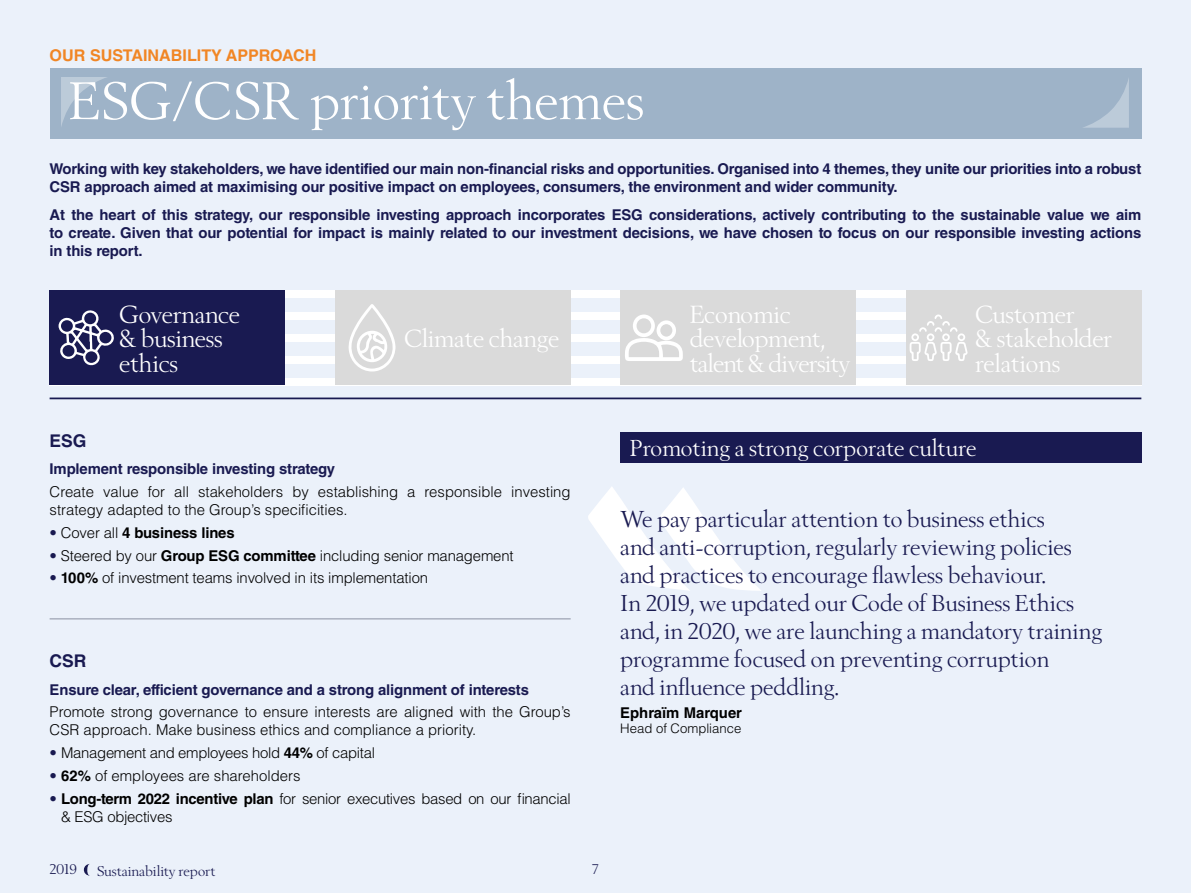
<style>
.page{position:relative;width:1191px;height:893px;background:#ebf1fa}
.page>*{position:absolute;margin:0;border:0;box-sizing:border-box;transform-origin:0 0}
.t1{font:52.5px "Berling Nova Display Pro";color:#fff}
.t2{font:24.5px/24.5px "Berling Nova Display Pro";letter-spacing:-.01em;color:#fff}
.t3{font:24.5px/24.5px "Berling Nova Display Pro";letter-spacing:-.03em;color:#fff}
.t4{font:22.75px/28px "Berling Nova Display Pro";color:#191a51}
.t5{font:22.75px "Berling Nova Display Pro";color:#fff}
.t6{font:700 17.5px "Helvetica LT Std";color:#191a51}
.t7{font:700 16.1px "Helvetica LT Std";color:#f18625}
.t8{font:700 14.88px/17.8px "Helvetica LT Std";letter-spacing:-.01em;color:#191a51}
.t9{font:300 14.88px/17.8px "Helvetica LT Std";color:#000}
.t10{font:300 14.88px/17.8px "Helvetica LT Std";letter-spacing:-.02em;color:#000}
.t11{font:700 14.88px "Helvetica LT Std";letter-spacing:-.01em;color:#000}
.t12{font:14px "Berling Nova Display Pro";color:#191a51}
.t13{font:300 13.12px "Helvetica LT Std";color:#000}
.s1{font-weight:300;color:#191a51}
.s2{font-weight:300}
.s3{color:#191a51}
.s4{font-weight:700}
</style>
<div class="page">
<hr style="left:50px;top:618px;width:520px;height:1px;background:#a1a7b6">
<div style="left:49px;top:290px;width:1092px;height:7px;background:#fff"></div>
<div style="left:49px;top:312px;width:1092px;height:7px;background:#fff"></div>
<div style="left:49px;top:378px;width:1092px;height:7px;background:#fff"></div>
<div style="left:49px;top:335px;width:1092px;height:7px;background:#fff"></div>
<div style="left:49px;top:357px;width:1092px;height:7px;background:#fff"></div>
<div style="left:50px;top:290px;width:235px;height:95px;background:#191a51"></div>
<div style="left:335px;top:290px;width:235px;height:95px;background:#dadada"></div>
<div style="left:620px;top:290px;width:236px;height:95px;background:#dadada"></div>
<div style="left:905px;top:290px;width:236px;height:95px;background:#dadada"></div>
<hr style="left:50px;top:398px;width:1091px;height:1px;background:#191a51">
<svg style="left:59px;top:310px;width:55px;height:56px"></svg>
<svg style="left:348px;top:304px;width:47px;height:67px"></svg>
<svg style="left:909px;top:314px;width:58px;height:47px"></svg>
<svg style="left:625px;top:314px;width:58px;height:47px"></svg>
<svg style="left:84px;top:864px;width:6px;height:12px"></svg>
<svg style="left:588px;top:487px;width:173px;height:104px"></svg>
<div style="left:620px;top:433px;width:521px;height:30px;background:#191a51"></div>
<div style="left:50px;top:68px;width:1091px;height:71px;background:#9eb3c8"></div>
<svg style="left:61px;top:77px;width:46px;height:49px"></svg>
<svg style="left:1083px;top:78px;width:46px;height:50px"></svg>
<p class="t7" style="left:50px;top:46px;width:268px">OUR SUSTAINABILITY APPROACH</p>
<h1 class="t1" style="left:69px;top:69px;width:577px">ESG/CSR priority themes</h1>
<p class="t8" style="left:50px;top:160px;width:1093px">Working with key stakeholders, we have identified our main non-financial risks and opportunities. Organised into 4 themes, they unite our priorities into a robust<br>CSR approach aimed at maximising our positive impact on employees, consumers, the environment and wider community.</p>
<p class="t8" style="left:50px;top:206px;width:1093px;text-align:justify">At the heart of this strategy, our responsible investing approach incorporates ESG considerations, actively contributing to the sustainable value we aim to create. Given that our potential for impact is mainly related to our investment decisions, we have chosen to focus on our responsible investing actions in this report.</p>
<h2 class="t2" style="left:119px;top:302px;width:122px">Governance &amp; business ethics</h2>
<h2 class="t2" style="left:404px;top:326px;width:157px">Climate change</h2>
<h2 class="t3" style="left:690px;top:302px;width:162px">Economic development, talent &amp; diversity</h2>
<h2 class="t2" style="left:975px;top:302px;width:139px">Customer<br>&amp; stakeholder relations</h2>
<p class="t6" style="left:50px;top:430px;width:38px">ESG</p>
<p class="t8" style="left:50px;top:460px;width:287px">Implement responsible investing strategy</p>
<p class="t9" style="left:50px;top:483px;width:522px">Create value for all stakeholders by establishing a responsible investing strategy adapted to the Group’s specificities.</p>
<p class="t11" style="left:50px;top:523px;width:187px"><span class="s1">•</span> <span class="s2">Cover all</span> 4 business lines</p>
<p class="t9" style="left:50px;top:546px;width:465px"><span class="s3">•</span> Steered by our <span class="s4">Group ESG committee</span> including senior management</p>
<p class="t9" style="left:50px;top:569px;width:380px"><span class="s3">•</span> <span class="s4">100%</span> of investment teams involved in its implementation</p>
<p class="t6" style="left:50px;top:650px;width:38px">CSR</p>
<p class="t8" style="left:50px;top:680px;width:481px">Ensure clear, efficient governance and a strong alignment of interests</p>
<p class="t9" style="left:50px;top:703px;width:522px">Promote strong governance to ensure interests are aligned with the Group’s<br>CSR approach. Make business ethics and compliance a priority.</p>
<p class="t10" style="left:50px;top:744px;width:327px"><span class="s3">•</span> Management and employees hold <span class="s4">44%</span> of capital</p>
<p class="t9" style="left:50px;top:766px;width:252px"><span class="s3">•</span> <span class="s4">62%</span> of employees are shareholders</p>
<p class="t10" style="left:61px;top:789px;width:511px;text-indent:-12px"><span class="s3">•</span> <span class="s4">Long-term 2022 incentive plan</span> for senior executives based on our financial &amp; ESG objectives</p>
<p class="t12" style="left:50px;top:861px;width:29px">2019</p>
<p class="t12" style="left:97px;top:862px;width:120px">Sustainability report</p>
<p class="t12" style="left:592px;top:860px;width:8px">7</p>
<h3 class="t5" style="left:630px;top:434px;width:348px">Promoting a strong corporate culture</h3>
<p class="t4" style="left:620px;top:504px;width:483px">We pay particular attention to business ethics<br>and anti-corruption, regularly reviewing policies and practices to encourage flawless behaviour.<br>In 2019, we updated our Code of Business Ethics and, in 2020, we are launching a mandatory training programme focused on preventing corruption<br>and influence peddling.</p>
<p class="t11" style="left:620px;top:703px;width:123px">Ephraïm Marquer</p>
<p class="t13" style="left:620px;top:720px;width:123px">Head of Compliance</p>
</div>
